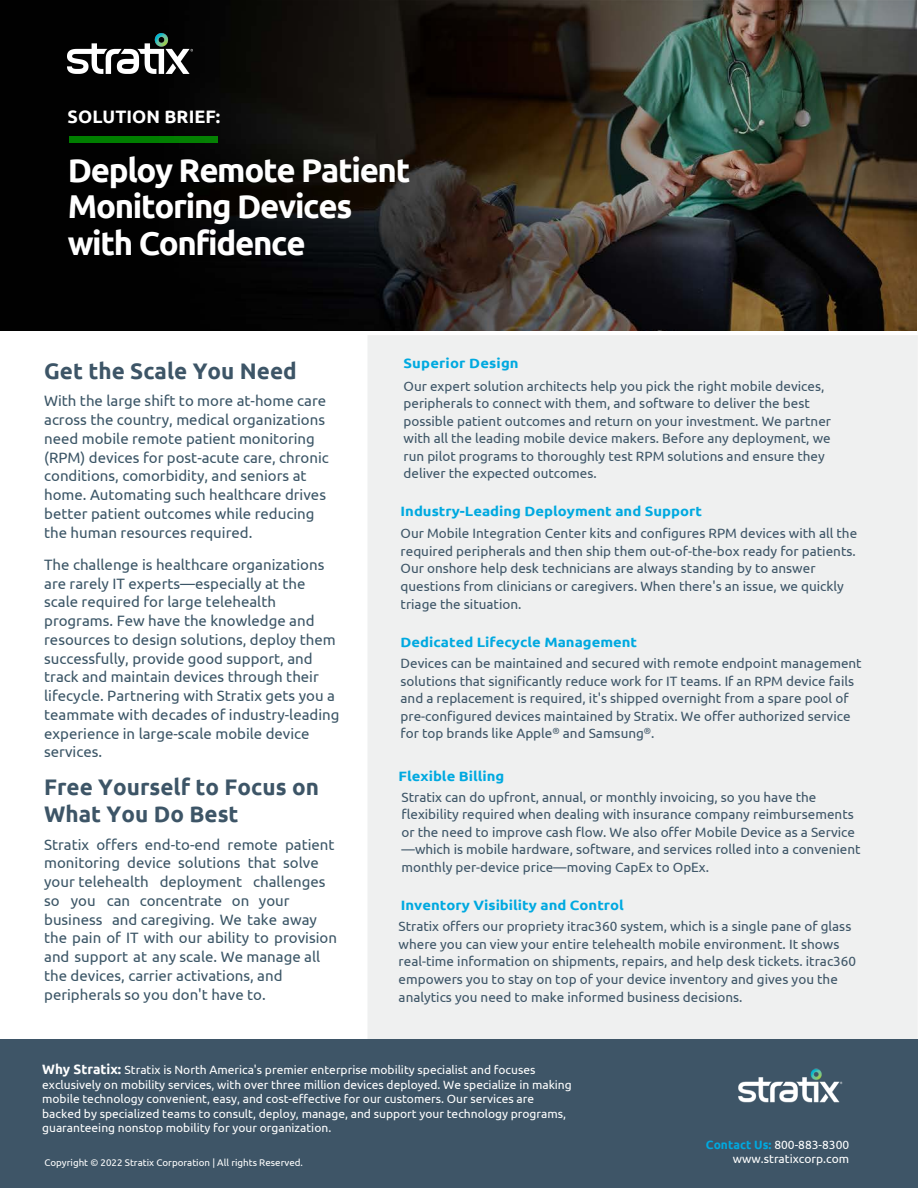
<style>
.page{position:relative;width:918px;height:1188px;background:#fff}
.page>*{position:absolute;margin:0;border:0;box-sizing:border-box;transform-origin:0 0}
.t1{font:700 33px/36.3px "Ubuntu";letter-spacing:-.04em;color:#fff}
.t2{font:700 22.5px/27px "Ubuntu";color:#3d5567}
.t3{font:700 18px "Ubuntu";letter-spacing:.005em;color:#fff}
.t4{font:15px/18.8px "Ubuntu";color:#3b5566}
.t5{font:13.5px/17.5px "Ubuntu";color:#3d5567}
.t6{font:700 13.5px "Ubuntu";color:#00a9e0;scale:1.1 1}
.t7{font:700 13.5px "Ubuntu";color:#00a9e0;scale:1.1 1}
.t8{font:12px/14.5px "Ubuntu";color:#fff}
.t9{font:9.75px "Ubuntu";color:#fff}
.s1{font-weight:700;font-size:13.5px}
.s2{font-weight:700;color:#00a9e0}
</style>
<div class="page">
<img style="left:0;top:1px;width:916px;height:330px">
<div style="left:368px;top:335px;width:550px;height:704px;background:#eff0f0"></div>
<div style="left:69px;top:136px;width:148px;height:7px;background:#007e00"></div>
<img style="left:68px;top:34px;width:124px;height:39px">
<div style="left:0;top:1040px;width:918px;height:148px;background:#3e5567"></div>
<img style="left:732px;top:1063px;width:122px;height:45px">
<p class="t3" style="left:68px;top:106px;width:154px">SOLUTION BRIEF:</p>
<p class="t1" style="left:68px;top:152px;width:344px">Deploy Remote Patient<br>Monitoring Devices with Confidence</p>
<p class="t2" style="left:44px;top:357px;width:254px">Get the Scale You Need</p>
<p class="t4" style="left:44px;top:391px;width:286px">With the large shift to more at-home care across the country, medical organizations need mobile remote patient monitoring (RPM) devices for post-acute care, chronic conditions, comorbidity, and seniors at home. Automating such healthcare drives better patient outcomes while reducing the human resources required.</p>
<p class="t4" style="left:44px;top:555px;width:297px">The challenge is healthcare organizations are rarely IT experts—especially at the scale required for large telehealth programs. Few have the knowledge and resources to design solutions, deploy them successfully, provide good support, and track and maintain devices through their lifecycle. Partnering with Stratix gets you a teammate with decades of industry-leading experience in large-scale mobile device services.</p>
<p class="t2" style="left:44px;top:773px;width:276px">Free Yourself to Focus on<br>What You Do Best</p>
<p class="t4" style="left:44px;top:835px;width:294px">Stratix offers end-to-end remote patient monitoring device solutions that solve your telehealth deployment challenges so you can concentrate on your business and caregiving. We take away the pain of IT with our ability to provision and support at any scale. We manage all the devices, carrier activations, and peripherals so you don't have to.</p>
<p class="t7" style="left:404px;top:355px;width:106px">Superior Design</p>
<p class="t5" style="left:404px;top:377px;width:429px">Our expert solution architects help you pick the right mobile devices, peripherals to connect with them, and software to deliver the best possible patient outcomes and return on your investment. We partner with all the leading mobile device makers. Before any deployment, we run pilot programs to thoroughly test RPM solutions and ensure they deliver the expected outcomes.</p>
<p class="t7" style="left:401px;top:503px;width:276px">Industry-Leading Deployment and Support</p>
<p class="t5" style="left:401px;top:524px;width:458px">Our Mobile Integration Center kits and configures RPM devices with all the required peripherals and then ship them out-of-the-box ready for patients.<br>Our onshore help desk technicians are always standing by to answer questions from clinicians or caregivers. When there's an issue, we quickly triage the situation.</p>
<p class="t6" style="left:401px;top:634px;width:217px">Dedicated Lifecycle Management</p>
<p class="t5" style="left:401px;top:654px;width:463px">Devices can be maintained and secured with remote endpoint management solutions that significantly reduce work for IT teams. If an RPM device fails and a replacement is required, it's shipped overnight from a spare pool of pre-configured devices maintained by Stratix. We offer authorized service for top brands like Apple<sup>®</sup> and Samsung<sup>®</sup>.</p>
<p class="t6" style="left:399px;top:768px;width:98px">Flexible Billing</p>
<p class="t5" style="left:402px;top:788px;width:461px">Stratix can do upfront, annual, or monthly invoicing, so you have the flexibility required when dealing with insurance company reimbursements or the need to improve cash flow. We also offer Mobile Device as a Service —which is mobile hardware, software, and services rolled into a convenient monthly per-device price—moving CapEx to OpEx.</p>
<p class="t6" style="left:401px;top:897px;width:204px">Inventory Visibility and Control</p>
<p class="t5" style="left:399px;top:917px;width:459px">Stratix offers our propriety itrac360 system, which is a single pane of glass where you can view your entire telehealth mobile environment. It shows real-time information on shipments, repairs, and help desk tickets. itrac360 empowers you to stay on top of your device inventory and gives you the analytics you need to make informed business decisions.</p>
<p class="t8" style="left:42px;top:1062px;width:531px"><span class="s1">Why Stratix:</span> Stratix is North America's premier enterprise mobility specialist and focuses exclusively on mobility services, with over three million devices deployed. We specialize in making mobile technology convenient, easy, and cost-effective for our customers. Our services are backed by specialized teams to consult, deploy, manage, and support your technology programs, guaranteeing nonstop mobility for your organization.</p>
<p class="t9" style="left:44px;top:1157px;width:260px">Copyright © 2022 Stratix Corporation | All rights Reserved.</p>
<p class="t8" style="left:706px;top:1137px;width:145px;text-align:right"><span class="s2">Contact Us:</span> 800-883-8300 www.stratixcorp.com</p>
</div>
